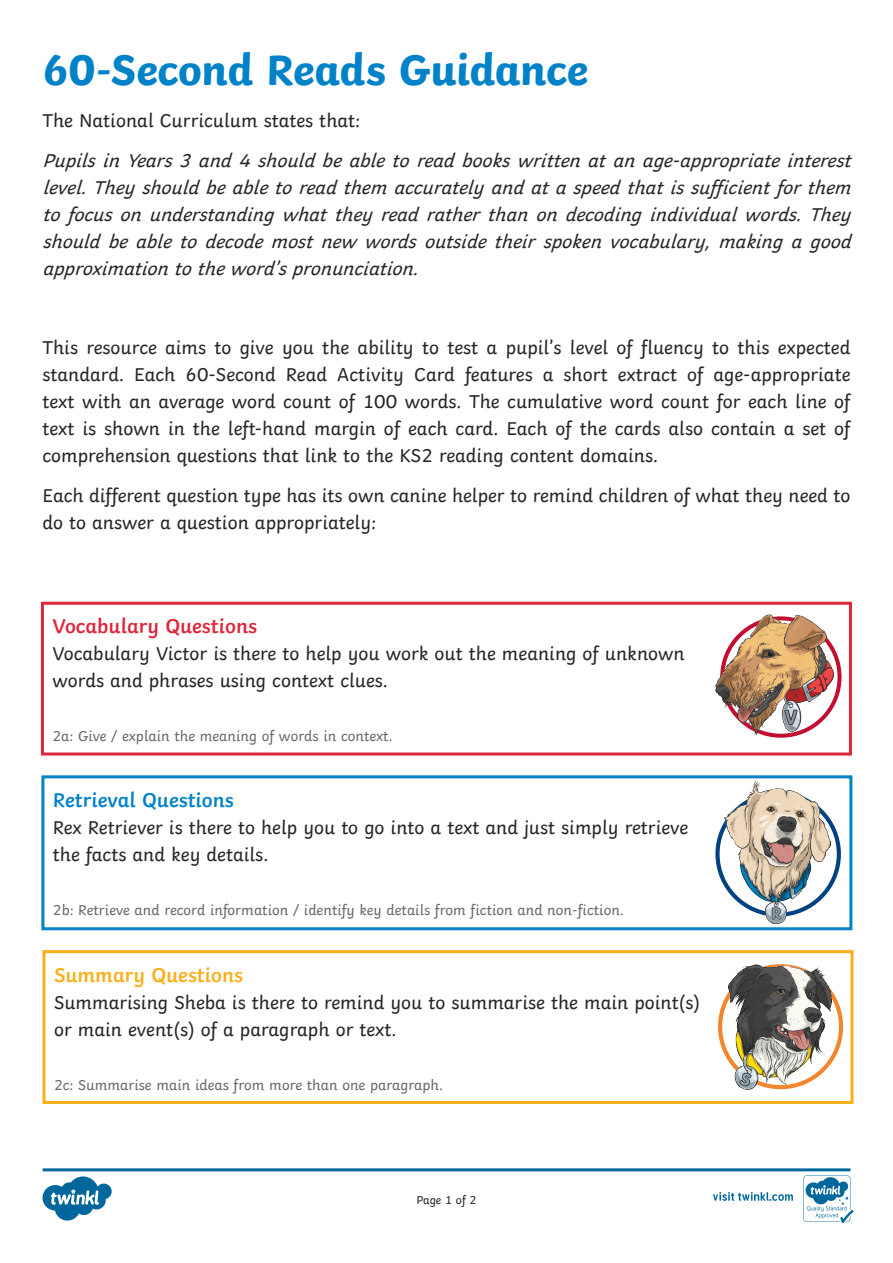
<style>
.page{position:relative;width:893px;height:1263px;background:#fff}
.page>*{position:absolute;margin:0;border:0;box-sizing:border-box;transform-origin:0 0}
.Heading_1{font:700 45px "Twinkl";letter-spacing:-.01em;color:#0082c9}
.Heading_4{font:600 21px "Twinkl";color:#dd273c}
.Heading_4-2{font:600 21px "Twinkl";color:#0082c9}
.Heading_4-3{font:600 21px "Twinkl";color:#faaf18}
.KS2_Body_Copy{font:19.5px/27px "Twinkl";color:#282526}
.KS2_Body_Copy-2{font:italic 19.5px/27px "Twinkl";letter-spacing:-.01em;color:#282526;text-align:justify}
.KS2_Body_Copy-3{font:15px "Twinkl";color:#6b6b6e}
.t1{font:12px "Twinkl";letter-spacing:-.005em;color:#282526}
</style>
<div class="page">
<div style="left:41px;top:602px;width:811px;height:153px;border:3px solid #dd273c"></div>
<img style="left:714px;top:614px;width:124px;height:123px">
<div style="left:41px;top:775px;width:811px;height:155px;border:3px solid #0082c9"></div>
<svg style="left:717px;top:793px;width:122px;height:122px"></svg>
<div style="left:715px;top:791px;width:126px;height:126px;border:4px solid #004281;border-radius:50%"></div>
<img style="left:724px;top:781px;width:107px;height:142px">
<div style="left:43px;top:950px;width:810px;height:154px;border:3px solid #faaf18"></div>
<svg style="left:720px;top:966px;width:121px;height:121px"></svg>
<div style="left:718px;top:964px;width:125px;height:125px;border:4px solid #f5852a;border-radius:50%"></div>
<img style="left:728px;top:964px;width:104px;height:125px">
<svg style="left:43px;top:1168px;width:810px;height:55px"></svg>
<p class="Heading_1" style="left:42px;top:33px;width:547px">60-Second Reads Guidance</p>
<p class="KS2_Body_Copy" style="left:42px;top:105px;width:319px">The National Curriculum states that:</p>
<p class="KS2_Body_Copy-2" style="left:42px;top:145px;width:817px">PupilsinYears3and4shouldbeabletoreadbookswrittenatanage-appropriateinterest level.Theyshouldbeabletoreadthem accuratelyandataspeedthatissufficientforthem tofocusonunderstandingwhattheyreadratherthanondecodingindividualwords.They should be able to decode most new words outside their spoken vocabulary, making a good approximationtotheword’spronunciation.</p>
<p class="KS2_Body_Copy" style="left:42px;top:332px;width:809px;text-align:justify">This resource aims to give you the ability to test a pupil’s level of fluency to this expected standard. Each 60-Second Read Activity Card features a short extract of age-appropriate text with an average word count of 100 words. The cumulative word count for each line of text is shown in the left-hand margin of each card. Each of the cards also contain a set of comprehension questions that link to the KS2 reading content domains.</p>
<p class="KS2_Body_Copy" style="left:42px;top:480px;width:809px">Each different question type has its own canine helper to remind children of what they need to do to answer a question appropriately:</p>
<p class="Heading_4" style="left:52px;top:609px;width:206px">Vocabulary Questions</p>
<p class="KS2_Body_Copy" style="left:52px;top:638px;width:634px">Vocabulary Victor is there to help you work out the meaning of unknown words and phrases using context clues.</p>
<p class="KS2_Body_Copy-3" style="left:52px;top:725px;width:342px">2a: Give / explain the meaning of words in context.</p>
<p class="Heading_4-2" style="left:53px;top:783px;width:182px">Retrieval Questions</p>
<p class="KS2_Body_Copy" style="left:53px;top:812px;width:637px">Rex Retriever is there to help you to go into a text and just simply retrieve the facts and key details.</p>
<p class="KS2_Body_Copy-3" style="left:53px;top:898px;width:572px">2b: Retrieve and record information / identify key details from fiction and non-fiction.</p>
<p class="Heading_4-3" style="left:54px;top:958px;width:191px">Summary Questions</p>
<p class="KS2_Body_Copy" style="left:54px;top:987px;width:648px">Summarising Sheba is there to remind you to summarise the main point(s) or main event(s) of a paragraph or text.</p>
<p class="KS2_Body_Copy-3" style="left:54px;top:1073px;width:390px">2c: Summarise main ideas from more than one paragraph.</p>
<p class="t1" style="left:416px;top:1191px;width:62px">Page 1 of 2</p>
</div>
